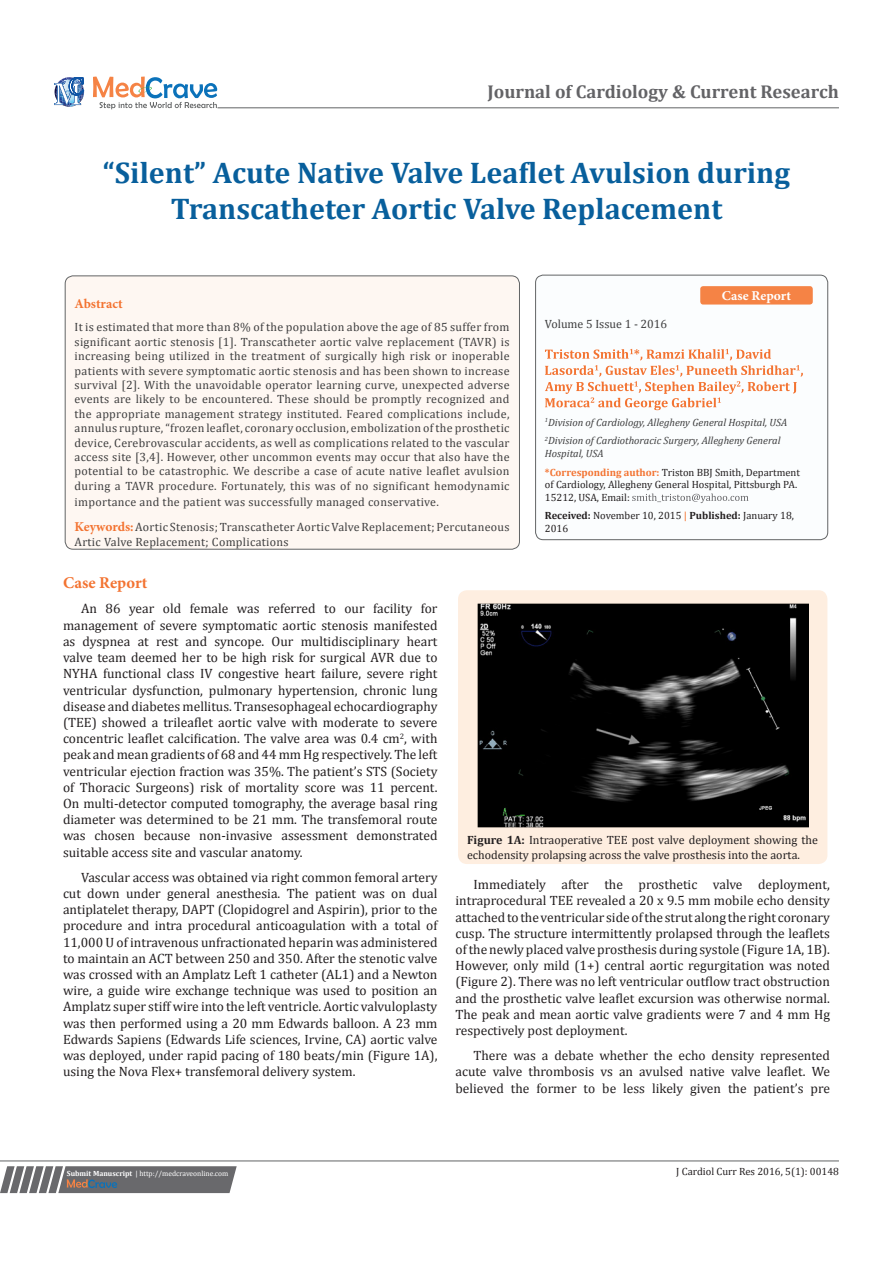
<style>
.page{position:relative;width:893px;height:1263px;background:#fff}
.page>*{position:absolute;margin:0;border:0;box-sizing:border-box;transform-origin:0 0}
.t1{font:700 30px/36px "Cambria";color:#085f9c;text-align:center}
.t2{font:700 18.6px "Cambria";color:#636366}
.t3{font:700 16.5px "Minion Pro";letter-spacing:.005em;color:#f37331}
.t4{font:13.5px/16.2px "Cambria";color:#231f20;text-align:justify}
.t5{font:700 13.5px "Minion Pro";letter-spacing:.005em;color:#fff}
.t6{font:700 13.5px "Minion Pro";color:#f37331}
.t7{font:12px/14.4px "Cambria";letter-spacing:.025em;color:#3e3e3f;text-align:justify}
.t8{font:12px/14.4px "Cambria";color:#231f20}
.t9{font:12px "Cambria";color:#3e3e3f}
.t10{font:10.5px/12.6px "Cambria";color:#231f20}
.t11{font:italic 10.5px/12.6px "Cambria";color:#3e3e3f}
.t12{font:7.5px "Cambria";color:#fff}
.s1{font-family:"Minion Pro";font-weight:700;font-size:13.5px;color:#f37331}
.s2{font-weight:700;color:#f37331}
.s3{font-weight:700}
.s4{font-weight:700;color:#f58345}
</style>
<div class="page">
<svg style="left:54px;top:77px;width:30px;height:30px"></svg>
<svg style="left:93px;top:77px;width:124px;height:32px"></svg>
<div style="left:536px;top:275px;width:292px;height:265px;background:#fbfdfe;border-radius:8px"></div>
<svg style="left:545px;top:349px;width:258px;height:61px"></svg>
<svg style="left:632px;top:493px;width:116px;height:10px"></svg>
<div style="left:535px;top:275px;width:293px;height:265px;border:1px solid #626465;border-radius:8px"></div>
<svg style="left:0;top:1166px;width:237px;height:27px;background:#78787a"></svg>
<hr style="left:0;top:1161px;width:839px;height:1px;background:#626465">
<div style="left:458px;top:590px;width:369px;height:274px;background:#feeee0;border-radius:9px"></div>
<img style="left:478px;top:604px;width:331px;height:224px">
<hr style="left:218px;top:108px;width:621px;height:1px;background:#626465">
<div style="left:700px;top:286px;width:113px;height:19px;background:#f58345;border-radius:3px"></div>
<div style="left:65px;top:276px;width:454px;height:273px;background:#fef7f2;border-radius:8px"></div>
<div style="left:65px;top:275px;width:455px;height:275px;border:1px solid #626465;border-radius:8px"></div>
<p class="t2" style="left:487px;top:79px;width:353px">Journal of Cardiology &amp; Current Research</p>
<p class="t1" style="left:103px;top:154px;width:688px">“Silent” Acute Native Valve Leaflet Avulsion during<br>Transcatheter Aortic Valve Replacement</p>
<p class="t6" style="left:75px;top:294px;width:50px">Abstract</p>
<p class="t7" style="left:75px;top:320px;width:437px">It is estimated that more than 8% of the population above the age of 85 suffer from significant aortic stenosis [1]. Transcatheter aortic valve replacement (TAVR) is increasing being utilized in the treatment of surgically high risk or inoperable patients with severe symptomatic aortic stenosis and has been shown to increase survival [2]. With the unavoidable operator learning curve, unexpected adverse events are likely to be encountered. These should be promptly recognized and the appropriate management strategy instituted. Feared complications include, annulus rupture, “frozen leaflet, coronary occlusion, embolization of the prosthetic device, Cerebrovascular accidents, as well as complications related to the vascular access site [3,4]. However, other uncommon events may occur that also have the potential to be catastrophic. We describe a case of acute native leaflet avulsion during a TAVR procedure. Fortunately, this was of no significant hemodynamic</p>
<p class="t7" style="left:75px;top:495px;width:366px">importance and the patient was successfully managed conservative.</p>
<p class="t7" style="left:75px;top:520px;width:437px"><span class="s1">Keywords:</span> Aortic Stenosis; Transcatheter Aortic Valve Replacement; Percutaneous<br>Artic Valve Replacement; Complications</p>
<p class="t9" style="left:545px;top:317px;width:124px">Volume 5 Issue 1 - 2016</p>
<p class="t5" style="left:722px;top:286px;width:71px">Case Report</p>
<p class="t11" style="left:545px;top:415px;width:244px"><sup>1</sup>Division of Cardiology, Allegheny General Hospital, USA</p>
<p class="t11" style="left:545px;top:434px;width:237px"><sup>2</sup>Division of Cardiothoracic Surgery, Allegheny General<br>Hospital, USA</p>
<p class="t10" style="left:545px;top:466px;width:257px"><span class="s2">*Corresponding author:</span> Triston BBJ Smith, Department of Cardiology, Allegheny General Hospital, Pittsburgh PA.<br>15212, USA, Email:</p>
<p class="t10" style="left:545px;top:509px;width:251px"><span class="s3">Received:</span> November 10, 2015 <span class="s4">|</span> <span class="s3">Published:</span> January 18,<br>2016</p>
<p class="t3" style="left:63px;top:571px;width:86px">Case Report</p>
<p class="t4" style="left:63px;top:601px;width:376px;text-indent:18px">An 86 year old female was referred to our facility for management of severe symptomatic aortic stenosis manifested as dyspnea at rest and syncope. Our multidisciplinary heart valve team deemed her to be high risk for surgical AVR due to NYHA functional class IV congestive heart failure, severe right ventricular dysfunction, pulmonary hypertension, chronic lung disease and diabetes mellitus. Transesophageal echocardiography (TEE) showed a trileaflet aortic valve with moderate to severe concentric leaflet calcification. The valve area was 0.4 cm<sup>2</sup>, with peak and mean gradients of 68 and 44 mm Hg respectively. The left ventricular ejection fraction was 35%. The patient’s STS (Society of Thoracic Surgeons) risk of mortality score was 11 percent.<br>On multi-detector computed tomography, the average basal ring diameter was determined to be 21 mm. The transfemoral route was chosen because non-invasive assessment demonstrated suitable access site and vascular anatomy.</p>
<p class="t4" style="left:63px;top:869px;width:376px;text-indent:18px">Vascular access was obtained via right common femoral artery cut down under general anesthesia. The patient was on dual antiplatelet therapy, DAPT (Clopidogrel and Aspirin), prior to the procedure and intra procedural anticoagulation with a total of 11,000 U of intravenous unfractionated heparin was administered to maintain an ACT between 250 and 350. After the stenotic valve was crossed with an Amplatz Left 1 catheter (AL1) and a Newton wire, a guide wire exchange technique was used to position an Amplatz super stiff wire into the left ventricle. Aortic valvuloplasty was then performed using a 20 mm Edwards balloon. A 23 mm Edwards Sapiens (Edwards Life sciences, Irvine, CA) aortic valve was deployed, under rapid pacing of 180 beats/min (Figure 1A), using the Nova Flex+ transfemoral delivery system.</p>
<p class="t8" style="left:467px;top:833px;width:353px"><span class="s3">Figure 1A:</span> Intraoperative TEE post valve deployment showing the echodensity prolapsing across the valve prosthesis into the aorta.</p>
<p class="t4" style="left:455px;top:876px;width:376px;text-indent:18px">Immediately after the prosthetic valve deployment, intraprocedural TEE revealed a 20 x 9.5 mm mobile echo density attached to the ventricular side of the strut along the right coronary cusp. The structure intermittently prolapsed through the leaflets of the newly placed valve prosthesis during systole (Figure 1A, 1B).<br>However, only mild (1+) central aortic regurgitation was noted (Figure 2). There was no left ventricular outflow tract obstruction and the prosthetic valve leaflet excursion was otherwise normal.<br>The peak and mean aortic valve gradients were 7 and 4 mm Hg respectively post deployment.</p>
<p class="t4" style="left:455px;top:1047px;width:376px;text-indent:18px">There was a debate whether the echo density represented acute valve thrombosis vs an avulsed native valve leaflet. We believed the former to be less likely given the patient’s pre</p>
<p class="t12" style="left:67px;top:1169px;width:163px"><span class="s3">Submit Manuscript</span> | http://medcraveonline.com</p>
<p class="t10" style="left:676px;top:1165px;width:164px">J Cardiol Curr Res 2016, 5(1): 00148</p>
</div>
